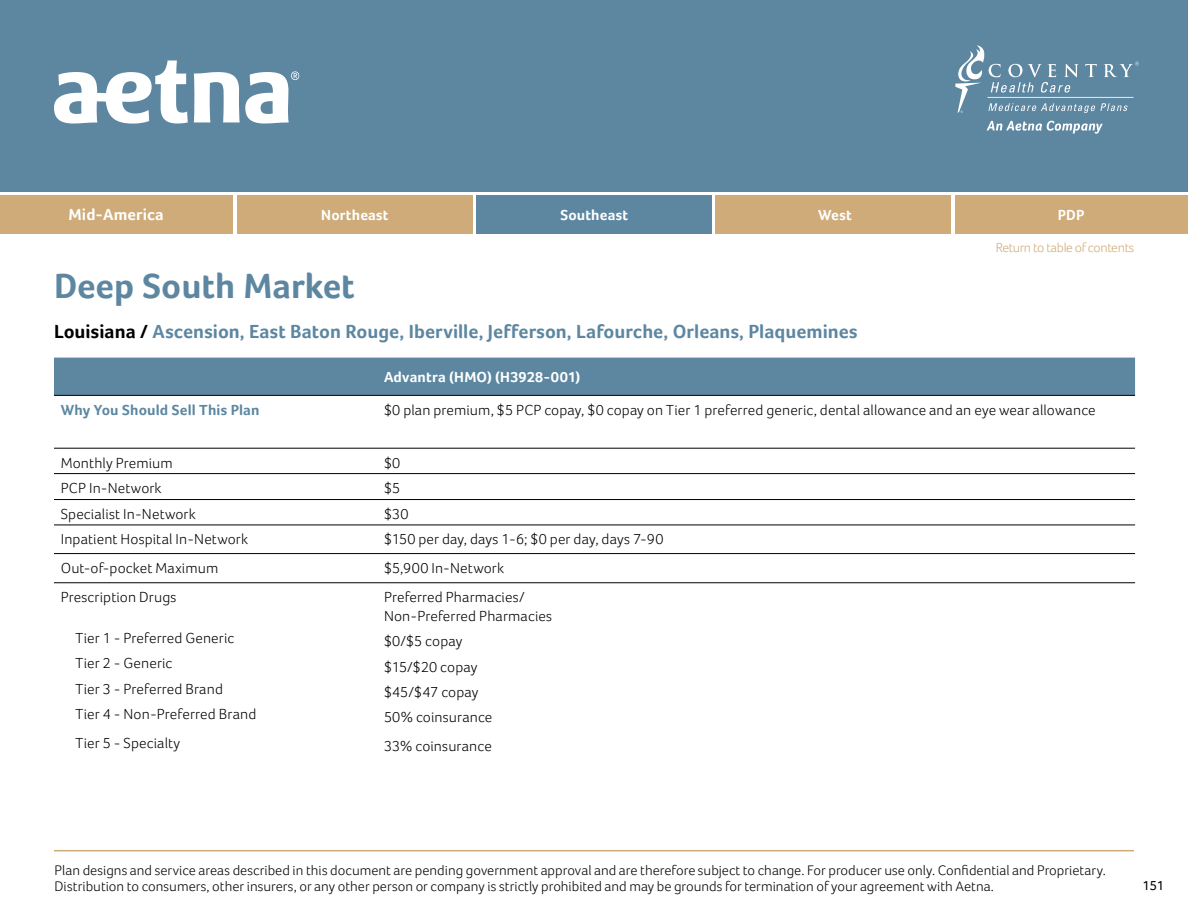
<style>
.page{position:relative;width:1188px;height:918px;background:#fff}
.page>*{position:absolute;margin:0;border:0;box-sizing:border-box;transform-origin:0 0}
.t1{font:700 36px "Foco";color:#5d87a1}
.t2{font:700 19.5px "Foco";letter-spacing:.005em;color:#5d87a1}
.t3{font:700 16.5px "Foco";letter-spacing:.01em;color:#fff}
.t4{font:300 15px/18.8px "Foco";letter-spacing:.01em;color:#000}
.t5{font:700 15px "Foco";letter-spacing:.015em;color:#fff}
.t6{font:700 15px "Foco";letter-spacing:.01em;color:#5d87a1}
.t7{font:300 14.25px/16.5px "Foco";color:#000}
.t8{font:300 13.5px "Foco";letter-spacing:-.025em;color:#cfab7a}
.t9{font:13.5px "Foco";color:#000}
.s1{color:#000}
</style>
<div class="page">
<div style="left:0;top:0;width:1188px;height:192px;background:#5d87a1"></div>
<svg style="left:54px;top:60px;width:245px;height:64px"></svg>
<svg style="left:987px;top:121px;width:116px;height:13px"></svg>
<svg style="left:955px;top:45px;width:184px;height:68px"></svg>
<hr style="left:54px;top:850px;width:1080px;height:1px;background:#cfab7a">
<div style="left:0;top:195px;width:233px;height:38px;background:#cfab7a"></div>
<div style="left:237px;top:195px;width:236px;height:38px;background:#cfab7a"></div>
<div style="left:476px;top:195px;width:236px;height:38px;background:#5d87a1"></div>
<div style="left:716px;top:195px;width:235px;height:38px;background:#cfab7a"></div>
<div style="left:955px;top:195px;width:233px;height:38px;background:#cfab7a"></div>
<div style="left:54px;top:358px;width:1081px;height:37px;background:#5d87a1"></div>
<hr style="left:54px;top:473px;width:324px;height:1px;background:#000">
<hr style="left:378px;top:473px;width:757px;height:1px;background:#000">
<hr style="left:54px;top:499px;width:324px;height:1px;background:#000">
<hr style="left:378px;top:499px;width:757px;height:1px;background:#000">
<hr style="left:54px;top:525px;width:324px;height:1px;background:#000">
<hr style="left:378px;top:525px;width:757px;height:1px;background:#000">
<hr style="left:54px;top:553px;width:324px;height:1px;background:#000">
<hr style="left:378px;top:553px;width:757px;height:1px;background:#000">
<hr style="left:54px;top:583px;width:324px;height:1px;background:#000">
<hr style="left:378px;top:583px;width:757px;height:1px;background:#000">
<hr style="left:54px;top:395px;width:324px;height:1px;background:#000">
<hr style="left:378px;top:395px;width:757px;height:1px;background:#000">
<hr style="left:54px;top:448px;width:324px;height:1px;background:#000">
<hr style="left:378px;top:448px;width:757px;height:1px;background:#000">
<p class="t3" style="left:68px;top:205px;width:97px">Mid-America</p>
<p class="t5" style="left:321px;top:206px;width:69px">Northeast</p>
<p class="t5" style="left:560px;top:206px;width:69px">Southeast</p>
<p class="t5" style="left:818px;top:206px;width:35px">West</p>
<p class="t5" style="left:1058px;top:206px;width:28px">PDP</p>
<p class="t8" style="left:996px;top:240px;width:140px">Return to table of contents</p>
<h1 class="t1" style="left:54px;top:265px;width:302px">Deep South Market</h1>
<h2 class="t2" style="left:54px;top:320px;width:805px"><span class="s1">Louisiana /</span> Ascension, East Baton Rouge, Iberville, Jefferson, Lafourche, Orleans, Plaquemines</h2>
<p class="t5" style="left:384px;top:368px;width:198px">Advantra (HMO) (H3928-001)</p>
<p class="t6" style="left:61px;top:401px;width:200px">Why You Should Sell This Plan</p>
<p class="t4" style="left:384px;top:400px;width:713px">$0 plan premium, $5 PCP copay, $0 copay on Tier 1 preferred generic, dental allowance and an eye wear allowance</p>
<p class="t4" style="left:61px;top:453px;width:114px">Monthly Premium</p>
<p class="t4" style="left:384px;top:453px;width:18px">$0</p>
<p class="t4" style="left:61px;top:478px;width:102px">PCP In-Network</p>
<p class="t4" style="left:384px;top:478px;width:18px">$5</p>
<p class="t4" style="left:61px;top:504px;width:137px">Specialist In-Network</p>
<p class="t4" style="left:384px;top:504px;width:26px">$30</p>
<p class="t4" style="left:61px;top:530px;width:189px">Inpatient Hospital In-Network</p>
<p class="t4" style="left:384px;top:530px;width:281px">$150 per day, days 1-6; $0 per day, days 7-90</p>
<p class="t4" style="left:61px;top:558px;width:159px">Out-of-pocket Maximum</p>
<p class="t4" style="left:384px;top:558px;width:122px">$5,900 In-Network</p>
<p class="t4" style="left:61px;top:588px;width:117px">Prescription Drugs</p>
<p class="t4" style="left:384px;top:588px;width:170px">Preferred Pharmacies/<br>Non-Preferred Pharmacies</p>
<p class="t4" style="left:76px;top:629px;width:160px">Tier 1 - Preferred Generic</p>
<p class="t4" style="left:384px;top:632px;width:80px">$0/$5 copay</p>
<p class="t4" style="left:76px;top:654px;width:98px">Tier 2 - Generic</p>
<p class="t4" style="left:384px;top:657px;width:95px">$15/$20 copay</p>
<p class="t4" style="left:76px;top:679px;width:149px">Tier 3 - Preferred Brand</p>
<p class="t4" style="left:384px;top:683px;width:96px">$45/$47 copay</p>
<p class="t4" style="left:76px;top:705px;width:182px">Tier 4 - Non-Preferred Brand</p>
<p class="t4" style="left:384px;top:708px;width:110px">50% coinsurance</p>
<p class="t4" style="left:76px;top:733px;width:106px">Tier 5 - Specialty</p>
<p class="t4" style="left:384px;top:736px;width:109px">33% coinsurance</p>
<p class="t7" style="left:55px;top:861px;width:1053px">Plan designs and service areas described in this document are pending government approval and are therefore subject to change. For producer use only. Confidential and Proprietary.<br>Distribution to consumers, other insurers, or any other person or company is strictly prohibited and may be grounds for termination of your agreement with Aetna.</p>
<p class="t9" style="left:1143px;top:878px;width:23px">151</p>
</div>
